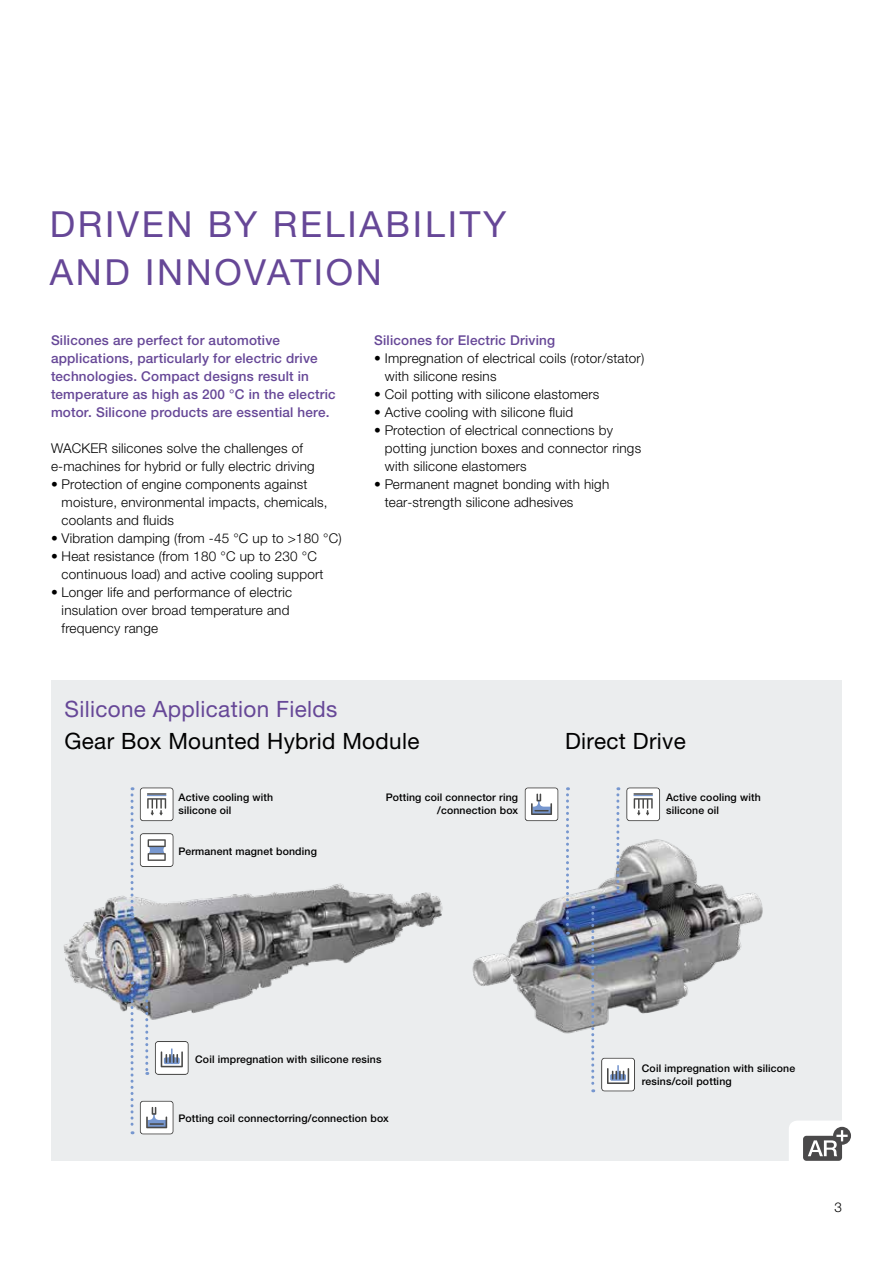
<style>
.page{position:relative;width:893px;height:1263px;background:#fff}
.page>*{position:absolute;margin:0;border:0;box-sizing:border-box;transform-origin:0 0}
.t1{font:36px/48px "Neue Helveticafor WACKER 55";letter-spacing:.075em;color:#664797}
.t2{font:22.5px "Neue Helveticafor WACKER 55";letter-spacing:.015em;color:#000}
.t3{font:22.5px "Neue Helveticafor WACKER 55";letter-spacing:.015em;color:#664797}
.t4{font:13.5px/18px "Neue Helveticafor WACKER 45";letter-spacing:.015em;color:#000}
.t5{font:13.5px/18px "Neue Helveticafor WACKER 65";letter-spacing:.015em;color:#664797}
.t6{font:10.5px/13.5px "Neue Helveticafor WACKER 65";letter-spacing:.015em;color:#000}
</style>
<div class="page">
<div style="left:51px;top:680px;width:791px;height:481px;background:#ebedee"></div>
<img style="left:63px;top:831px;width:327px;height:257px">
<img style="left:390px;top:806px;width:373px;height:260px">
<svg style="left:591px;top:906px;width:3px;height:186px"></svg>
<svg style="left:616px;top:787px;width:3px;height:106px"></svg>
<svg style="left:566px;top:787px;width:3px;height:148px"></svg>
<svg style="left:131px;top:787px;width:3px;height:131px"></svg>
<svg style="left:131px;top:981px;width:3px;height:153px"></svg>
<svg style="left:145px;top:975px;width:3px;height:100px"></svg>
<svg style="left:626px;top:787px;width:34px;height:34px"></svg>
<svg style="left:524px;top:787px;width:35px;height:34px"></svg>
<svg style="left:601px;top:1057px;width:34px;height:34px"></svg>
<svg style="left:155px;top:1041px;width:34px;height:34px"></svg>
<svg style="left:140px;top:833px;width:34px;height:34px"></svg>
<svg style="left:140px;top:1100px;width:34px;height:34px"></svg>
<svg style="left:140px;top:787px;width:34px;height:34px"></svg>
<svg style="left:789px;top:1121px;width:62px;height:40px;background:#bcbcbc"></svg>
<h1 class="t1" style="left:50px;top:199px;width:458px">DRIVEN BY RELIABILITY<br>AND INNOVATION</h1>
<p class="t5" style="left:51px;top:331px;width:286px">Silicones are perfect for automotive applications, particularly for electric drive technologies. Compact designs result in temperature as high as 200 °C in the electric motor. Silicone products are essential here.</p>
<p class="t4" style="left:51px;top:439px;width:265px">WACKER silicones solve the challenges of e-machines for hybrid or fully electric driving</p>
<p class="t4" style="left:62px;top:475px;width:267px;text-indent:-11px">• Protection of engine components against moisture, environmental impacts, chemicals, coolants and fluids</p>
<p class="t4" style="left:51px;top:529px;width:292px">• Vibration damping (from -45 °C up to &gt;180 °C)</p>
<p class="t4" style="left:62px;top:547px;width:263px;text-indent:-11px">• Heat resistance (from 180 °C up to 230 °C continuous load) and active cooling support</p>
<p class="t4" style="left:62px;top:583px;width:232px;text-indent:-11px">• Longer life and performance of electric insulation over broad temperature and frequency range</p>
<h2 class="t3" style="left:64px;top:695px;width:274px">Silicone Application Fields</h2>
<p class="t5" style="left:374px;top:331px;width:182px">Silicones for Electric Driving</p>
<p class="t4" style="left:385px;top:349px;width:261px;text-indent:-11px">• Impregnation of electrical coils (rotor/stator) with silicone resins</p>
<p class="t4" style="left:374px;top:385px;width:227px">• Coil potting with silicone elastomers</p>
<p class="t4" style="left:374px;top:403px;width:201px">• Active cooling with silicone fluid</p>
<p class="t4" style="left:385px;top:421px;width:258px;text-indent:-11px">• Protection of electrical connections by potting junction boxes and connector rings with silicone elastomers</p>
<p class="t4" style="left:385px;top:475px;width:226px;text-indent:-11px">• Permanent magnet bonding with high tear-strength silicone adhesives</p>
<h2 class="t2" style="left:64px;top:727px;width:357px">Gear Box Mounted Hybrid Module</h2>
<h2 class="t2" style="left:565px;top:727px;width:122px">Direct Drive</h2>
<p class="t6" style="left:179px;top:790px;width:96px">Active cooling with silicone oil</p>
<p class="t6" style="left:179px;top:845px;width:140px">Permanent magnet bonding</p>
<p class="t6" style="left:386px;top:790px;width:134px;text-align:right">Potting coil connector ring /connection box</p>
<p class="t6" style="left:666px;top:790px;width:96px">Active cooling with silicone oil</p>
<p class="t6" style="left:195px;top:1052px;width:188px">Coil impregnation with silicone resins</p>
<p class="t6" style="left:179px;top:1111px;width:212px">Potting coil connectorring/connection box</p>
<p class="t6" style="left:642px;top:1061px;width:155px">Coil impregnation with silicone resins/coil potting</p>
<p class="t4" style="left:834px;top:1198px;width:9px">3</p>
</div>
